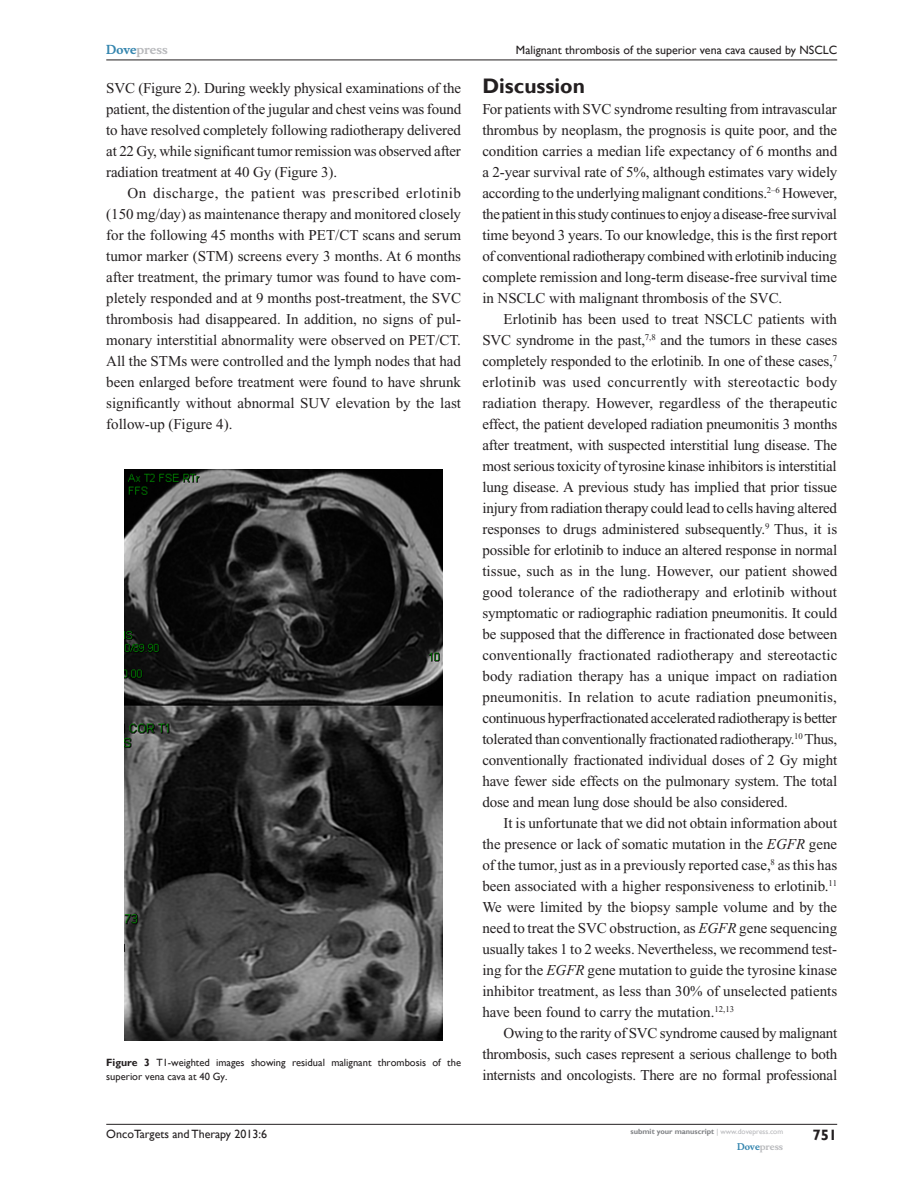
<style>
.page{position:relative;width:918px;height:1188px;background:#fff}
.page>*{position:absolute;margin:0;border:0;box-sizing:border-box;transform-origin:0 0}
.t1{font:700 21px "Gill Sans";color:#231f20}
.Tx{font:15px/21px "Times New Roman";letter-spacing:-.01em;color:#231f20;text-align:justify}
.TxF{font:15px/21px "Times New Roman";letter-spacing:-.005em;color:#231f20;text-align:justify}
.RunFolio-R{font:700 15px "Gill Sans";color:#231f20}
.RunH-R{font:12px "Gill Sans";color:#231f20}
.RunF-R{font:12px "Gill Sans";color:#231f20}
.RunH-Brand-R{font:700 12px "Musee";color:#b8b9bc}
.FC{font:10.5px/13.5px "Gill Sans";color:#231f20}
.RunF-Brand-R{font:700 9px "Musee";color:#b8b9bc}
.RunF-SubmityourMS-R{font:700 7.5px "Gill Sans";color:#808285}
.s1{color:#3485ae}
.s2{font-weight:700}
.s3{font-style:italic}
.s4{font-weight:400;color:#b8b9bc}
</style>
<div class="page">
<img style="left:125px;top:470px;width:318px;height:571px">
<hr style="left:106px;top:1124px;width:731px;height:1px;background:#231f20">
<hr style="left:106px;top:60px;width:731px;height:1px;background:#231f20">
<p class="RunH-Brand-R" style="left:106px;top:43px;width:63px"><span class="s1">Dove</span>press</p>
<p class="RunH-R" style="left:516px;top:43px;width:323px">Malignant thrombosis of the superior vena cava caused by NSCLC</p>
<p class="Tx" style="left:106px;top:77px;width:356px">SVC (Figure 2). During weekly physical examinations of the patient, the distention of the jugular and chest veins was found to have resolved completely following radiotherapy delivered at 22 Gy, while significant tumor remission was observed after radiation treatment at 40 Gy (Figure 3).</p>
<p class="Tx" style="left:106px;top:182px;width:356px;text-indent:21px">On discharge, the patient was prescribed erlotinib (150 mg/day) as maintenance therapy and monitored closely for the following 45 months with PET/CT scans and serum tumor marker (STM) screens every 3 months. At 6 months after treatment, the primary tumor was found to have com&shy;pletely responded and at 9 months post-treatment, the SVC thrombosis had disappeared. In addition, no signs of pul&shy;monary interstitial abnormality were observed on PET/CT.<br>All the STMs were controlled and the lymph nodes that had been enlarged before treatment were found to have shrunk significantly without abnormal SUV elevation by the last follow-up (Figure 4).</p>
<p class="FC" style="left:106px;top:1056px;width:356px"><span class="s2">Figure 3</span> T1-weighted images showing residual malignant thrombosis of the superior vena cava at 40 Gy.</p>
<h1 class="t1" style="left:482px;top:73px;width:104px">Discussion</h1>
<p class="TxF" style="left:482px;top:98px;width:356px">For patients with SVC syndrome resulting from intravascular thrombus by neoplasm, the prognosis is quite poor, and the condition carries a median life expectancy of 6 months and a 2-year survival rate of 5%, although estimates vary widely according to the underlying malignant conditions.<sup>2–6</sup> However, the patient in this study continues to enjoy a disease-free survival time beyond 3 years. To our knowledge, this is the first report of conventional radiotherapy combined with erlotinib inducing complete remission and long-term disease-free survival time in NSCLC with malignant thrombosis of the SVC.</p>
<p class="Tx" style="left:482px;top:308px;width:357px;text-indent:21px">Erlotinib has been used to treat NSCLC patients with SVC syndrome in the past,<sup>7,8</sup> and the tumors in these cases completely responded to the erlotinib. In one of these cases,<sup>7 </sup>erlotinib was used concurrently with stereotactic body radiation therapy. However, regardless of the therapeutic effect, the patient developed radiation pneumonitis 3 months after treatment, with suspected interstitial lung disease. The most serious toxicity of tyrosine kinase inhibitors is interstitial lung disease. A previous study has implied that prior tissue injury from radiation therapy could lead to cells having altered responses to drugs administered subsequently.<sup>9</sup> Thus, it is possible for erlotinib to induce an altered response in normal tissue, such as in the lung. However, our patient showed good tolerance of the radiotherapy and erlotinib without symptomatic or radiographic radiation pneumonitis. It could be supposed that the difference in fractionated dose between conventionally fractionated radiotherapy and stereotactic body radiation therapy has a unique impact on radiation pneumonitis. In relation to acute radiation pneumonitis, continuous hyperfractionated accelerated radiotherapy is better tolerated than conventionally fractionated radiotherapy.<sup>10</sup> Thus, conventionally fractionated individual doses of 2 Gy might have fewer side effects on the pulmonary system. The total dose and mean lung dose should be also considered.</p>
<p class="Tx" style="left:482px;top:812px;width:356px;text-indent:21px">It is unfortunate that we did not obtain information about the presence or lack of somatic mutation in the <span class="s3">EGFR</span> gene of the tumor, just as in a previously reported case,<sup>8</sup> as this has been associated with a higher responsiveness to erlotinib.<sup>11<br></sup>We were limited by the biopsy sample volume and by the need to treat the SVC obstruction, as <span class="s3">EGFR</span> gene sequencing usually takes 1 to 2 weeks. Nevertheless, we recommend test&shy;ing for the <span class="s3">EGFR</span> gene mutation to guide the tyrosine kinase inhibitor treatment, as less than 30% of unselected patients have been found to carry the mutation.<sup>12,13</sup></p>
<p class="Tx" style="left:482px;top:1022px;width:356px;text-indent:21px">Owing to the rarity of SVC syndrome caused by malignant thrombosis, such cases represent a serious challenge to both internists and oncologists. There are no formal professional</p>
<p class="RunF-R" style="left:106px;top:1127px;width:162px">OncoTargets and Therapy 2013:6</p>
<p class="RunF-SubmityourMS-R" style="left:631px;top:1127px;width:154px">submit your manuscript <span class="s4">| www.dovepress.com</span></p>
<p class="RunF-Brand-R" style="left:737px;top:1141px;width:48px"><span class="s1">Dove</span>press</p>
<p class="RunFolio-R" style="left:812px;top:1126px;width:26px">751</p>
</div>
